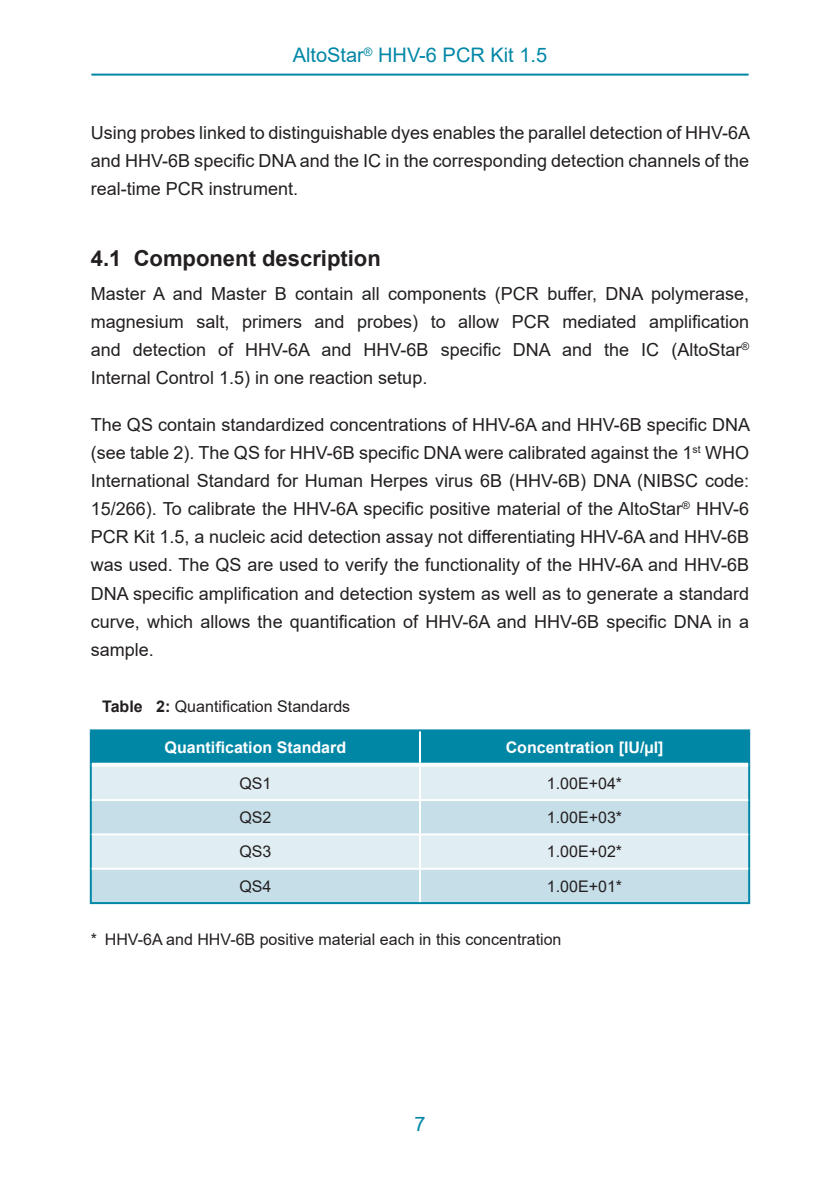
<style>
.page{position:relative;width:840px;height:1191px;background:#fff}
.page>*{position:absolute;margin:0;border:0;box-sizing:border-box;transform-origin:0 0}
.Level_2{font:700 22px "Arial";color:#231f20}
.Seitenkopf{font:20px "Arial";color:#0087a6}
.Mengentext{font:18px/28px "Arial";color:#231f20;text-align:justify}
.Fussnote{font:16px "Arial";color:#231f20}
.Mengentext_zentriert{font:16px "Arial";color:#231f20}
.Kopfzeile{font:700 16px "Arial";color:#fff}
.Titel{font:16px "Arial";color:#231f20}
.s1{font-weight:700}
</style>
<div class="page">
<hr style="left:91px;top:74px;width:657px;height:2px;background:#0087a6">
<div style="left:92px;top:731px;width:655px;height:31px;background:#0087a6"></div>
<div style="left:92px;top:767px;width:655px;height:32px;background:#e0edf3"></div>
<svg style="left:92px;top:801px;width:655px;height:101px;background:#cfe3eb"></svg>
<hr style="left:90px;top:764px;width:2px;height:36px;background:#0087a6">
<hr style="left:90px;top:800px;width:2px;height:34px;background:#0087a6">
<hr style="left:90px;top:834px;width:2px;height:34px;background:#0087a6">
<hr style="left:90px;top:868px;width:2px;height:34px;background:#0087a6">
<hr style="left:90px;top:902px;width:330px;height:2px;background:#0087a6">
<hr style="left:420px;top:902px;width:329px;height:2px;background:#0087a6">
<hr style="left:90px;top:729px;width:330px;height:2px;background:#0087a6">
<hr style="left:90px;top:731px;width:2px;height:33px;background:#0087a6">
<svg style="left:92px;top:762px;width:328px;height:1px"></svg>
<hr style="left:420px;top:729px;width:329px;height:2px;background:#0087a6">
<hr style="left:747px;top:731px;width:2px;height:33px;background:#0087a6">
<hr style="left:747px;top:764px;width:2px;height:36px;background:#0087a6">
<hr style="left:747px;top:800px;width:2px;height:34px;background:#0087a6">
<hr style="left:747px;top:834px;width:2px;height:34px;background:#0087a6">
<hr style="left:747px;top:868px;width:2px;height:34px;background:#0087a6">
<hr style="left:419px;top:731px;width:2px;height:31px;background:#fff">
<hr style="left:419px;top:766px;width:2px;height:33px;background:#fff">
<hr style="left:419px;top:801px;width:2px;height:32px;background:#fff">
<hr style="left:92px;top:833px;width:328px;height:2px;background:#fff">
<hr style="left:420px;top:833px;width:327px;height:2px;background:#fff">
<hr style="left:419px;top:835px;width:2px;height:32px;background:#fff">
<hr style="left:92px;top:867px;width:328px;height:2px;background:#fff">
<hr style="left:420px;top:867px;width:327px;height:2px;background:#fff">
<hr style="left:419px;top:869px;width:2px;height:33px;background:#fff">
<svg style="left:420px;top:762px;width:327px;height:1px"></svg>
<p class="Seitenkopf" style="left:292px;top:41px;width:256px">AltoStar<sup>®</sup> HHV-6 PCR Kit 1.5</p>
<p class="Mengentext" style="left:91px;top:119px;width:660px">Using probes linked to distinguishable dyes enables the parallel detection of HHV-6A and HHV-6B specific DNA and the IC in the corresponding detection channels of the real-time PCR instrument.</p>
<p class="Level_2" style="left:91px;top:243px;width:291px">4.1 Component description</p>
<p class="Mengentext" style="left:91px;top:279px;width:659px">Master A and Master B contain all components (PCR buffer, DNA polymerase, magnesium salt, primers and probes) to allow PCR mediated amplification and detection of HHV-6A and HHV-6B specific DNA and the IC (AltoStar<sup>® </sup>Internal Control 1.5) in one reaction setup.</p>
<p class="Mengentext" style="left:91px;top:411px;width:660px">The QS contain standardized concentrations of HHV-6A and HHV-6B specific DNA (see table 2). The QS for HHV-6B specific DNA were calibrated against the 1<sup>st</sup> WHO International Standard for Human Herpes virus 6B (HHV-6B) DNA (NIBSC code:<br>15/266). To calibrate the HHV-6A specific positive material of the AltoStar<sup>®</sup> HHV-6<br>PCR Kit 1.5, a nucleic acid detection assay not differentiating HHV-6A and HHV-6B was used. The QS are used to verify the functionality of the HHV-6A and HHV-6B DNA specific amplification and detection system as well as to generate a standard curve, which allows the quantification of HHV-6A and HHV-6B specific DNA in a sample.</p>
<p class="Titel" style="left:102px;top:695px;width:249px"><span class="s1">Table 2:</span> Quantification Standards</p>
<p class="Kopfzeile" style="left:164px;top:736px;width:183px">Quantification Standard</p>
<p class="Kopfzeile" style="left:505px;top:736px;width:159px">Concentration [IU/µl]</p>
<p class="Mengentext_zentriert" style="left:239px;top:772px;width:34px">QS1</p>
<p class="Mengentext_zentriert" style="left:546px;top:772px;width:77px">1.00E+04*</p>
<p class="Mengentext_zentriert" style="left:239px;top:806px;width:34px">QS2</p>
<p class="Mengentext_zentriert" style="left:546px;top:806px;width:77px">1.00E+03*</p>
<p class="Mengentext_zentriert" style="left:239px;top:840px;width:34px">QS3</p>
<p class="Mengentext_zentriert" style="left:546px;top:840px;width:77px">1.00E+02*</p>
<p class="Mengentext_zentriert" style="left:239px;top:875px;width:34px">QS4</p>
<p class="Mengentext_zentriert" style="left:546px;top:875px;width:77px">1.00E+01*</p>
<p class="Fussnote" style="left:91px;top:928px;width:472px">* HHV-6A and HHV-6B positive material each in this concentration</p>
<p class="Seitenkopf" style="left:414px;top:1110px;width:13px">7</p>
</div>
